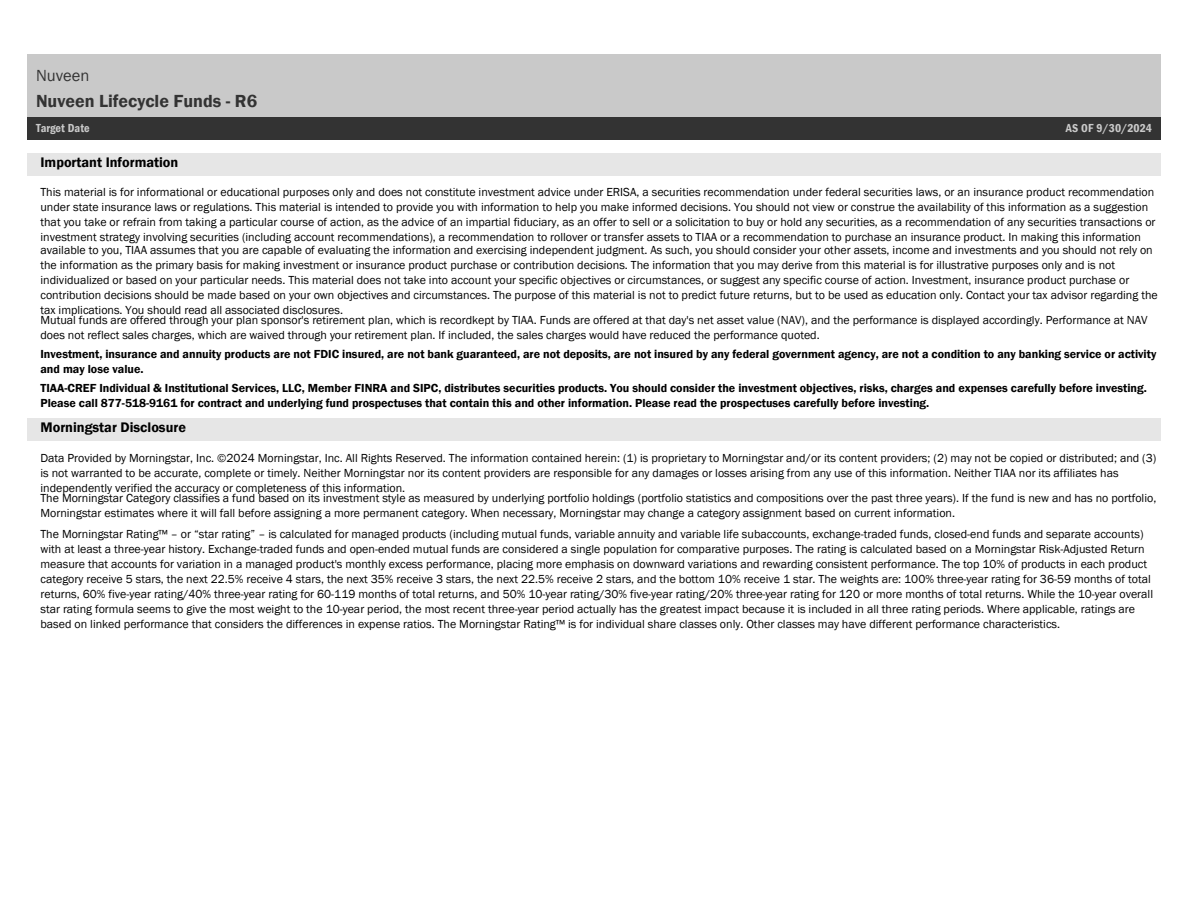
<style>
.page{position:relative;width:1188px;height:918px;background:#fff}
.page>*{position:absolute;margin:0;border:0;box-sizing:border-box;transform-origin:0 0}
.t1{font:600 18px "Franklin Gothic";color:#333}
.t2{font:16.5px "Franklin Gothic";color:#333}
.t3{font:600 14.25px "Franklin Gothic";color:#000}
.t4{font:12px/15px "Franklin Gothic";color:#000}
.t5{font:600 12px/15px "Franklin Gothic";color:#000}
.t6{font:600 condensed 12px "Franklin Gothic";color:#c9c9c9}
</style>
<div class="page">
<div style="left:27px;top:54px;width:849px;height:32px;background:#c9c9c9"></div>
<div style="left:876px;top:54px;width:285px;height:32px;background:#c9c9c9"></div>
<div style="left:27px;top:86px;width:1134px;height:31px;background:#c9c9c9"></div>
<div style="left:27px;top:117px;width:849px;height:23px;background:#333"></div>
<div style="left:876px;top:117px;width:285px;height:23px;background:#333"></div>
<div style="left:27px;top:153px;width:1134px;height:23px;background:#e6e6e6"></div>
<div style="left:27px;top:418px;width:1134px;height:23px;background:#e6e6e6"></div>
<h2 class="t2" style="left:36px;top:69px;width:55px">Nuveen</h2>
<h1 class="t1" style="left:36px;top:94px;width:223px">Nuveen Lifecycle Funds - R6</h1>
<p class="t6" style="left:36px;top:124px;width:55px">Target Date</p>
<p class="t6" style="left:1066px;top:124px;width:88px">AS OF 9/30/2024</p>
<p class="t3" style="left:40px;top:157px;width:139px">Important Information</p>
<p class="t4" style="left:40px;top:186px;width:1117px">This material is for informational or educational purposes only and does not constitute investment advice under ERISA, a securities recommendation under federal securities laws, or an insurance product recommendation under state insurance laws or regulations. This material is intended to provide you with information to help you make informed decisions. You should not view or construe the availability of this information as a suggestion that you take or refrain from taking a particular course of action, as the advice of an impartial fiduciary, as an offer to sell or a solicitation to buy or hold any securities, as a recommendation of any securities transactions or investment strategy involving securities (including account recommendations), a recommendation to rollover or transfer assets to TIAA or a recommendation to purchase an insurance product. In making this information</p>
<p class="t4" style="left:40px;top:243px;width:1119px">available to you, TIAA assumes that you are capable of evaluating the information and exercising independent judgment. As such, you should consider your other assets, income and investments and you should not rely on the information as the primary basis for making investment or insurance product purchase or contribution decisions. The information that you may derive from this material is for illustrative purposes only and is not individualized or based on your particular needs. This material does not take into account your specific objectives or circumstances, or suggest any specific course of action. Investment, insurance product purchase or contribution decisions should be made based on your own objectives and circumstances. The purpose of this material is not to predict future returns, but to be used as education only. Contact your tax advisor regarding the tax implications. You should read all associated disclosures.</p>
<p class="t4" style="left:40px;top:314px;width:1109px">Mutual funds are offered through your plan sponsor's retirement plan, which is recordkept by TIAA. Funds are offered at that day's net asset value (NAV), and the performance is displayed accordingly. Performance at NAV does not reflect sales charges, which are waived through your retirement plan. If included, the sales charges would have reduced the performance quoted.</p>
<p class="t5" style="left:40px;top:348px;width:1117px">Investment, insurance and annuity products are not FDIC insured, are not bank guaranteed, are not deposits, are not insured by any federal government agency, are not a condition to any banking service or activity and may lose value.</p>
<p class="t5" style="left:40px;top:381px;width:1108px">TIAA-CREF Individual &amp; Institutional Services, LLC, Member FINRA and SIPC, distributes securities products. You should consider the investment objectives, risks, charges and expenses carefully before investing.<br>Please call 877-518-9161 for contract and underlying fund prospectuses that contain this and other information. Please read the prospectuses carefully before investing.</p>
<p class="t3" style="left:40px;top:422px;width:147px">Morningstar Disclosure</p>
<p class="t4" style="left:40px;top:451px;width:1117px">Data Provided by Morningstar, Inc. ©2024 Morningstar, Inc. All Rights Reserved. The information contained herein: (1) is proprietary to Morningstar and/or its content providers; (2) may not be copied or distributed; and (3) is not warranted to be accurate, complete or timely. Neither Morningstar nor its content providers are responsible for any damages or losses arising from any use of this information. Neither TIAA nor its affiliates has independently verified the accuracy or completeness of this information.</p>
<p class="t4" style="left:40px;top:492px;width:1117px">The Morningstar Category classifies a fund based on its investment style as measured by underlying portfolio holdings (portfolio statistics and compositions over the past three years). If the fund is new and has no portfolio,<br>Morningstar estimates where it will fall before assigning a more permanent category. When necessary, Morningstar may change a category assignment based on current information.</p>
<p class="t4" style="left:40px;top:527px;width:1114px">The Morningstar Rating™ – or “star rating” – is calculated for managed products (including mutual funds, variable annuity and variable life subaccounts, exchange-traded funds, closed-end funds and separate accounts) with at least a three-year history. Exchange-traded funds and open-ended mutual funds are considered a single population for comparative purposes. The rating is calculated based on a Morningstar Risk-Adjusted Return measure that accounts for variation in a managed product's monthly excess performance, placing more emphasis on downward variations and rewarding consistent performance. The top 10% of products in each product category receive 5 stars, the next 22.5% receive 4 stars, the next 35% receive 3 stars, the next 22.5% receive 2 stars, and the bottom 10% receive 1 star. The weights are: 100% three-year rating for 36-59 months of total returns, 60% five-year rating/40% three-year rating for 60-119 months of total returns, and 50% 10-year rating/30% five-year rating/20% three-year rating for 120 or more months of total returns. While the 10-year overall star rating formula seems to give the most weight to the 10-year period, the most recent three-year period actually has the greatest impact because it is included in all three rating periods. Where applicable, ratings are based on linked performance that considers the differences in expense ratios. The Morningstar Rating™ is for individual share classes only. Other classes may have different performance characteristics.</p>
</div>
